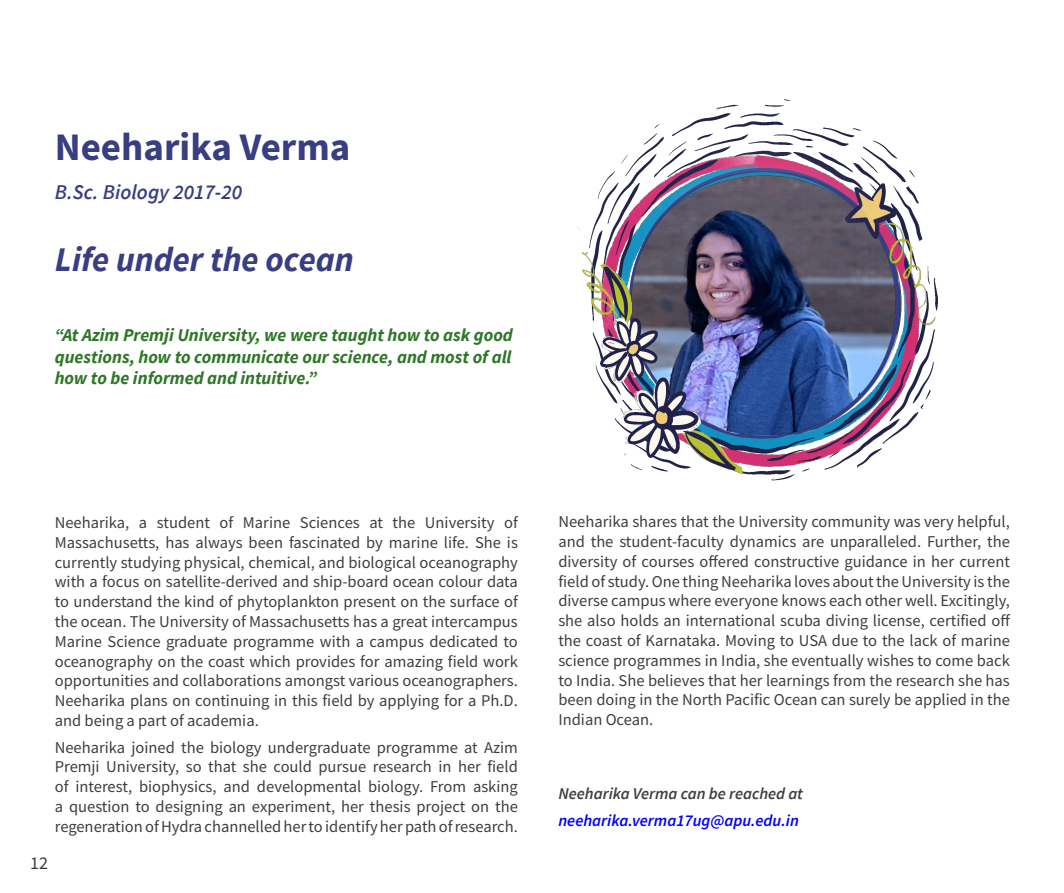
<style>
.page{position:relative;width:1064px;height:893px;background:#fff}
.page>*{position:absolute;margin:0;border:0;box-sizing:border-box;transform-origin:0 0}
.N1_Student_Name___He{font:700 39px "Source Sans Pro";color:#393e82}
.N1_Project_Title{font:italic 700 34.5px "Source Sans Pro";color:#393e82}
.N1_Student_Name___He-2{font:italic 600 21px "Source Sans Pro";color:#393e82}
.N1_Project_Title-2{font:italic 700 18px/21.6px "Source Sans Pro";color:#2f7728;text-align:justify}
.t1{font:18px "Source Sans Pro";color:#3b3b3a}
.N1_Body_Copy{font:16.5px/19.8px "Source Sans Pro";color:#3e3e3e;text-align:justify}
.t2{font:italic 600 16.5px "Source Sans Pro";color:#00f}
.t3{font:italic 600 16.5px "Source Sans Pro";color:#3e3e3e}
</style>
<div class="page">
<img style="left:577px;top:99px;width:361px;height:382px">
<p class="N1_Student_Name___He" style="left:55px;top:121px;width:297px">Neeharika Verma</p>
<p class="N1_Student_Name___He-2" style="left:55px;top:178px;width:189px">B.Sc. Biology 2017-20</p>
<p class="N1_Project_Title" style="left:55px;top:236px;width:300px">Life under the ocean</p>
<p class="N1_Project_Title-2" style="left:55px;top:324px;width:459px">“At Azim Premji University, we were taught how to ask good questions, how to communicate our science, and most of all how to be informed and intuitive.”</p>
<p class="N1_Body_Copy" style="left:55px;top:512px;width:464px">Neeharika, a student of Marine Sciences at the University of Massachusetts, has always been fascinated by marine life. She is currently studying physical, chemical, and biological oceanography with a focus on satellite-derived and ship-board ocean colour data to understand the kind of phytoplankton present on the surface of the ocean. The University of Massachusetts has a great intercampus Marine Science graduate programme with a campus dedicated to oceanography on the coast which provides for amazing field work opportunities and collaborations amongst various oceanographers.<br>Neeharika plans on continuing in this field by applying for a Ph.D. and being a part of academia.</p>
<p class="N1_Body_Copy" style="left:55px;top:737px;width:464px">Neeharika joined the biology undergraduate programme at Azim Premji University, so that she could pursue research in her field of interest, biophysics, and developmental biology. From asking a question to designing an experiment, her thesis project on the regeneration of Hydra channelled her to identify her path of research.</p>
<p class="t1" style="left:30px;top:852px;width:19px">12</p>
<p class="N1_Body_Copy" style="left:558px;top:512px;width:453px">Neeharika shares that the University community was very helpful, and the student-faculty dynamics are unparalleled. Further, the diversity of courses offered constructive guidance in her current field of study. One thing Neeharika loves about the University is the diverse campus where everyone knows each other well. Excitingly, she also holds an international scuba diving license, certified off the coast of Karnataka. Moving to USA due to the lack of marine science programmes in India, she eventually wishes to come back to India. She believes that her learnings from the research she has been doing in the North Pacific Ocean can surely be applied in the Indian Ocean.</p>
<p class="t3" style="left:558px;top:783px;width:246px">Neeharika Verma can be reached at</p>
<p class="t2" style="left:558px;top:809px;width:242px">neeharika.verma17ug@apu.edu.in</p>
</div>
